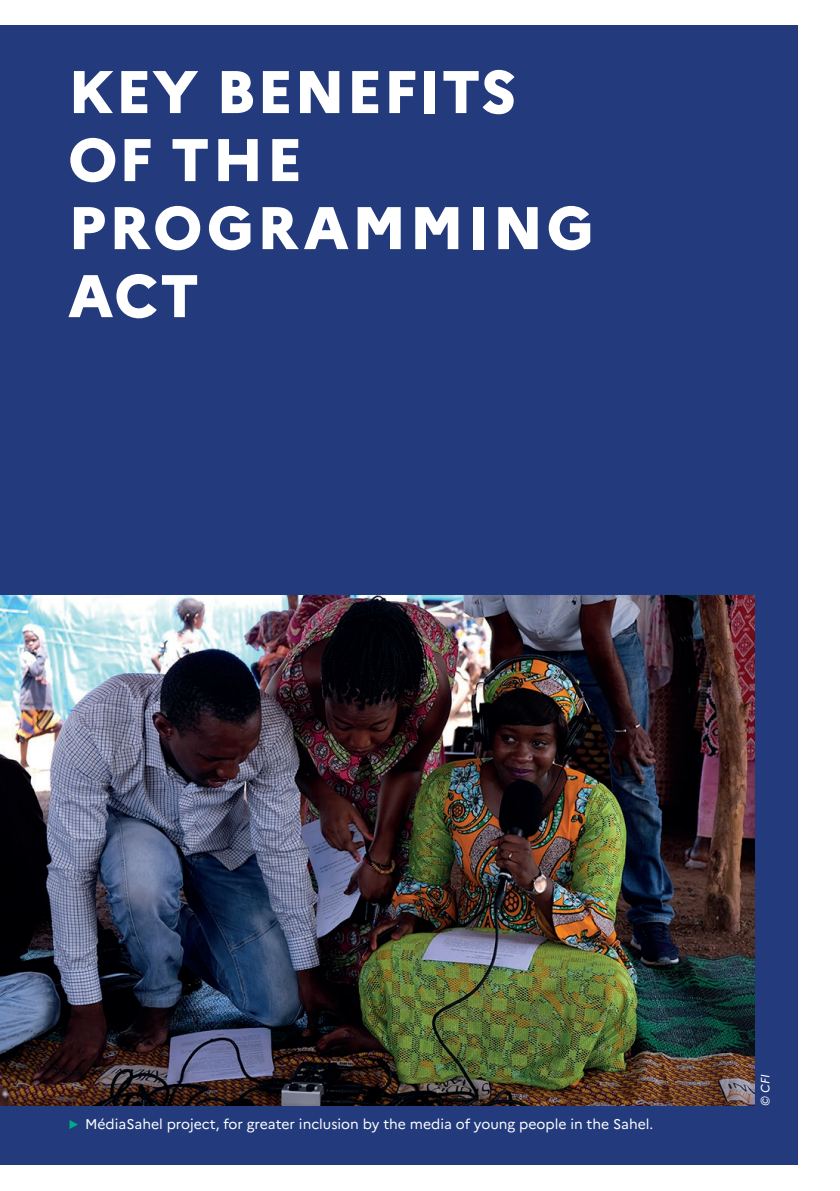
<style>
.page{position:relative;width:840px;height:1191px;background:#fff}
.page>*{position:absolute;margin:0;border:0;box-sizing:border-box;transform-origin:0 0}
.t1{font:800 60px/68px "Marianne";letter-spacing:.04em;color:#fff}
.t2{font:14px "Marianne";color:#fff}
.Copyright{font:italic 12px "Marianne";color:#fff}
.s1{font-family:"Spectral";font-weight:700;color:#00ab85}
</style>
<div class="page">
<div style="left:0;top:26px;width:797px;height:1139px;background:#233b7d"></div>
<img style="left:0;top:595px;width:754px;height:511px">
<h2 class="t1" style="left:68px;top:58px;width:526px">KEY BENEFITS<br>OF THE<br>PROGRAMMING<br>ACT</h2>
<p class="t2" style="left:68px;top:1115px;width:586px"><span class="s1">▶</span> MédiaSahel project, for greater inclusion by the media of young people in the Sahel.</p>
<p class="Copyright" style="left:757px;top:1106px;width:33px;rotate:-90deg">© CFI</p>
</div>
